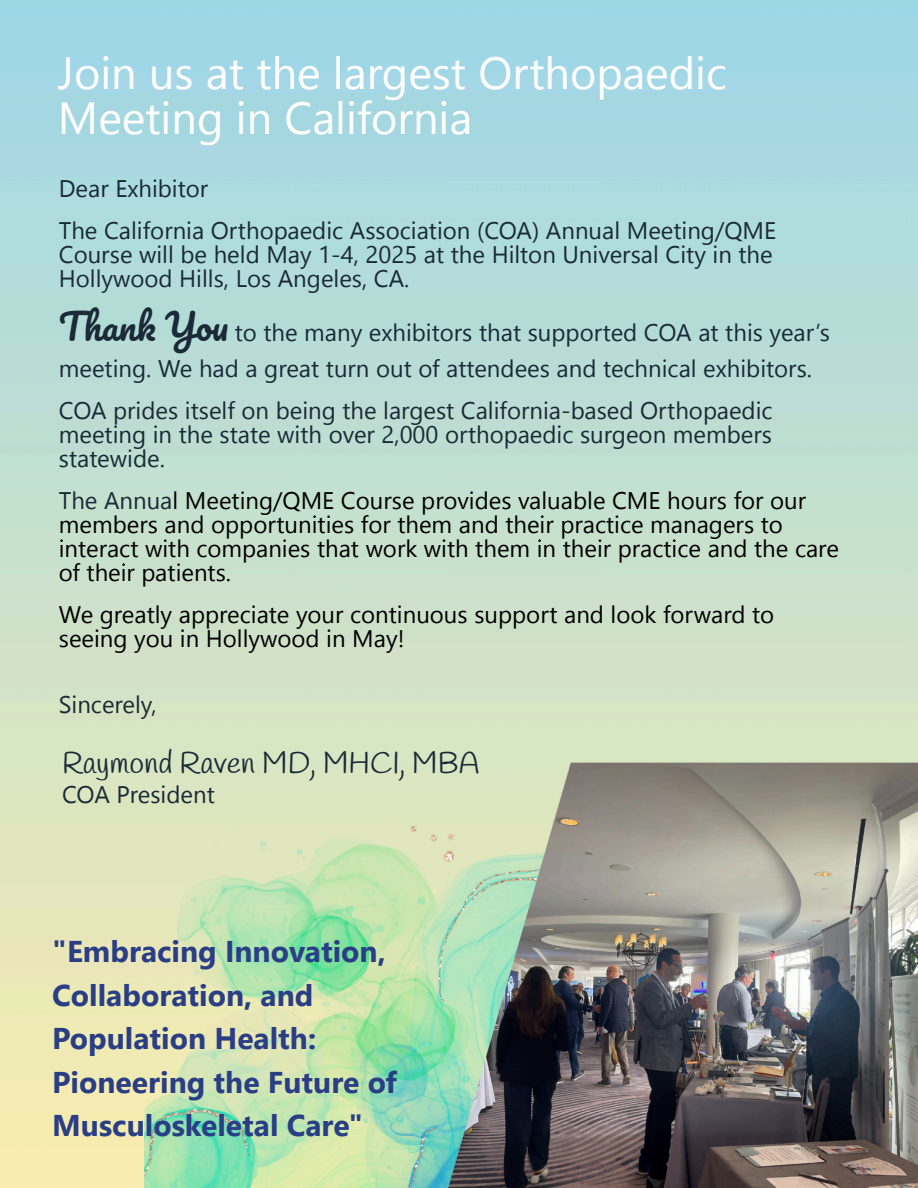
<style>
.page{position:relative;width:918px;height:1188px;background:#fff}
.page>*{position:absolute;margin:0;border:0;box-sizing:border-box;transform-origin:0 0}
.t1{font:45px/45px "Leelawadee UI";color:#fff}
.t2{font:700 30px/43.5px "Leelawadee UI";color:#2a3e85}
.t3{font:30px "Handlee";color:#1a2a37}
.t4{font:24px/24px "Leelawadee UI";color:#1a2a37}
.t5{font:24px/24px "Leelawadee UI";color:#000}
.s1{font-family:"Pacifico";font-size:36px}
.s2{color:#1a2a37}
</style>
<div class="page">
<img style="left:0;top:0;width:918px;height:1188px">
<h1 class="t1" style="left:58px;top:55px;width:671px">Join us at the largest Orthopaedic<br>Meeting in California</h1>
<p class="t4" style="left:59px;top:170px;width:719px;line-height:42px">Dear Exhibitor<br>The California Orthopaedic Association (COA) Annual Meeting/QME</p>
<p class="t4" style="left:59px;top:245px;width:715px">Course will be held May 1-4, 2025 at the Hilton Universal City in the<br>Hollywood Hills, Los Angeles, CA.</p>
<p class="t4" style="left:59px;top:317px;width:773px;line-height:36px"><span class="s1">Thank You</span> to the many exhibitors that supported COA at this year’s meeting. We had a great turn out of attendees and technical exhibitors.</p>
<p class="t4" style="left:59px;top:401px;width:715px;text-align:justify">COA prides itself on being the largest California-based Orthopaedic meeting in the state with over 2,000 orthopaedic surgeon members statewide.</p>
<p class="t5" style="left:59px;top:491px;width:782px"><span class="s2">The Annua</span>l Meeting/QME Course provides valuable CME hours for our members and opportunities for them and their practice managers to interact with companies that work with them in their practice and the care of their patients.</p>
<p class="t5" style="left:59px;top:605px;width:717px">We greatly appreciate your continuous support and look forward to seeing you in Hollywood in May!</p>
<p class="t4" style="left:59px;top:695px;width:99px">Sincerely,</p>
<p class="t3" style="left:62px;top:745px;width:419px">Raymond Raven MD, MHCI, MBA</p>
<p class="t4" style="left:62px;top:785px;width:154px">COA President</p>
<p class="t2" style="left:52px;top:933px;width:346px">"Embracing Innovation,<br>Collaboration, and<br>Population Health:<br>Pioneering the Future of<br>Musculoskeletal Care"</p>
</div>
